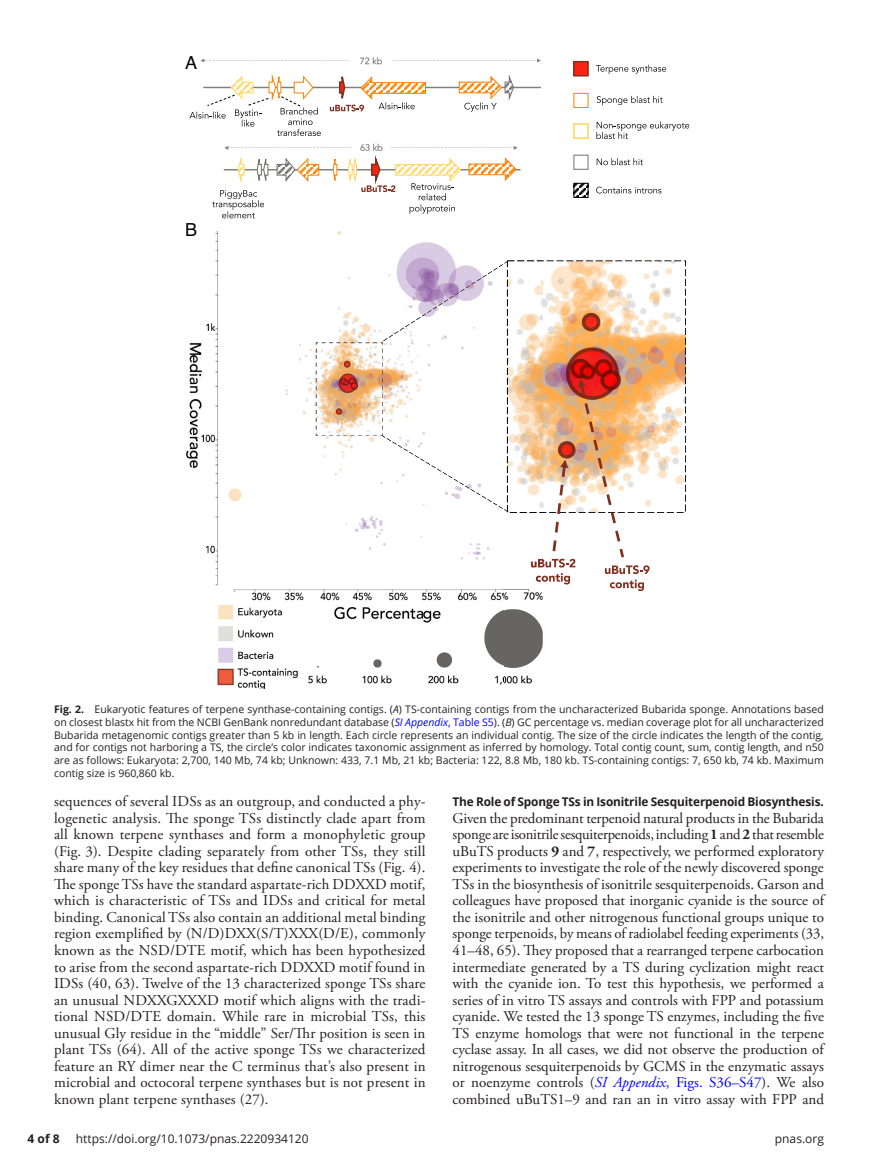
<style>
.page{position:relative;width:878px;height:1175px;background:#fff}
.page>*{position:absolute;margin:0;border:0;box-sizing:border-box;transform-origin:0 0}
.t1{font:18px "Helvetica";color:#000}
.t2{font:15px/16.5px "Adobe Garamond Pro";color:#231f20;text-align:justify}
.t3{font:700 12px "Open Sans";letter-spacing:-.01em;color:#231f20}
.t4{font:12px "Open Sans";color:#231f20}
.t5{font:10.5px/12.8px "Open Sans";color:#231f20;text-align:justify}
.s1{font-weight:700}
.s2{font-style:italic}
.s3{font-style:italic;color:#00f}
.s4{color:#00f}
</style>
<div class="page">
<svg style="left:542px;top:260px;width:143px;height:253px"></svg>
<img style="left:186px;top:231px;width:356px;height:458px">
<img style="left:506px;top:260px;width:36px;height:253px">
<img style="left:381px;top:260px;width:127px;height:82px">
<img style="left:381px;top:435px;width:127px;height:77px">
<svg style="left:530px;top:379px;width:119px;height:212px"></svg>
<hr style="left:224px;top:169px;width:296px;height:1px;background:#7f7f7f">
<div style="left:573px;top:93px;width:15px;height:15px;border:1px solid #fb8204"></div>
<svg style="left:596px;top:96px;width:66px;height:9px"></svg>
<div style="left:573px;top:155px;width:15px;height:15px;border:1px solid #767171"></div>
<svg style="left:596px;top:121px;width:93px;height:18px"></svg>
<svg style="left:596px;top:158px;width:46px;height:7px"></svg>
<svg style="left:575px;top:185px;width:11px;height:11px"></svg>
<div style="left:573px;top:183px;width:15px;height:15px;border:1px solid #000"></div>
<svg style="left:596px;top:187px;width:65px;height:6px"></svg>
<div style="left:573px;top:62px;width:14px;height:14px;background:#fc2311"></div>
<div style="left:573px;top:61px;width:15px;height:15px;border:1px solid #812f1e"></div>
<svg style="left:595px;top:65px;width:71px;height:9px"></svg>
<svg style="left:189px;top:57px;width:351px;height:79px"></svg>
<svg style="left:212px;top:144px;width:305px;height:74px"></svg>
<p class="t1" style="left:185px;top:49px;width:14px">A</p>
<p class="t1" style="left:185px;top:216px;width:14px">B</p>
<p class="t5" style="left:54px;top:702px;width:771px"><span class="s1">Fig. 2.</span> Eukaryotic features of terpene synthase-containing contigs. (<span class="s2">A</span>) TS-containing contigs from the uncharacterized Bubarida sponge. Annotations based on closest blastx hit from the NCBI GenBank nonredundant database (<span class="s3">SI Appendix</span><span class="s4">, Table S5</span>). (<span class="s2">B</span>) GC percentage vs. median coverage plot for all uncharacterized Bubarida metagenomic contigs greater than 5 kb in length. Each circle represents an individual contig. The size of the circle indicates the length of the contig, and for contigs not harboring a TS, the circle’s color indicates taxonomic assignment as inferred by homology. Total contig count, sum, contig length, and n50 are as follows: Eukaryota: 2,700, 140 Mb, 74 kb; Unknown: 433, 7.1 Mb, 21 kb; Bacteria: 122, 8.8 Mb, 180 kb. TS-containing contigs: 7, 650 kb, 74 kb. Maximum contig size is 960,860 kb.</p>
<p class="t2" style="left:54px;top:794px;width:373px">sequences of several IDSs as an outgroup, and conducted a phy&shy;logenetic analysis. The sponge TSs distinctly clade apart from all known terpene synthases and form a monophyletic group (Fig. 3). Despite clading separately from other TSs, they still share many of the key residues that define canonical TSs (Fig. 4).<br>The sponge TSs have the standard aspartate-rich DDXXD motif, which is characteristic of TSs and IDSs and critical for metal binding. Canonical TSs also contain an additional metal binding region exemplified by (N/D)DXX(S/T)XXX(D/E), commonly known as the NSD/DTE motif, which has been hypothesized to arise from the second aspartate-rich DDXXD motif found in IDSs (40, 63). Twelve of the 13 characterized sponge TSs share an unusual NDXXGXXXD motif which aligns with the tradi&shy;tional NSD/DTE domain. While rare in microbial TSs, this unusual Gly residue in the “middle” Ser/Thr position is seen in plant TSs (64). All of the active sponge TSs we characterized feature an RY dimer near the C terminus that’s also present in microbial and octocoral terpene synthases but is not present in known plant terpene synthases (27).</p>
<p class="t3" style="left:452px;top:793px;width:372px">The Role of Sponge TSs in Isonitrile Sesquiterpenoid Biosynthesis.</p>
<p class="t2" style="left:452px;top:810px;width:373px">Given the predominant terpenoid natural products in the Bubarida sponge are isonitrile sesquiterpenoids, including <span class="s1">1</span> and <span class="s1">2</span> that resemble uBuTS products <span class="s1">9</span> and <span class="s1">7</span>, respectively, we performed exploratory experiments to investigate the role of the newly discovered sponge TSs in the biosynthesis of isonitrile sesquiterpenoids. Garson and colleagues have proposed that inorganic cyanide is the source of the isonitrile and other nitrogenous functional groups unique to sponge terpenoids, by means of radiolabel feeding experiments (33, 41–48, 65). They proposed that a rearranged terpene carbocation intermediate generated by a TS during cyclization might react with the cyanide ion. To test this hypothesis, we performed a series of in vitro TS assays and controls with FPP and potassium cyanide. We tested the 13 sponge TS enzymes, including the five TS enzyme homologs that were not functional in the terpene cyclase assay. In all cases, we did not observe the production of nitrogenous sesquiterpenoids by GCMS in the enzymatic assays or noenzyme controls (<span class="s3">SI Appendix</span><span class="s4">, Figs. S36–S47</span>). We also combined uBuTS1–9 and ran an in vitro assay with FPP and</p>
<p class="t3" style="left:28px;top:1130px;width:34px">4 of 8</p>
<p class="t4" style="left:76px;top:1130px;width:234px">https://doi.org/10.1073/pnas.2220934120</p>
<p class="t4" style="left:774px;top:1130px;width:51px">pnas.org</p>
</div>
